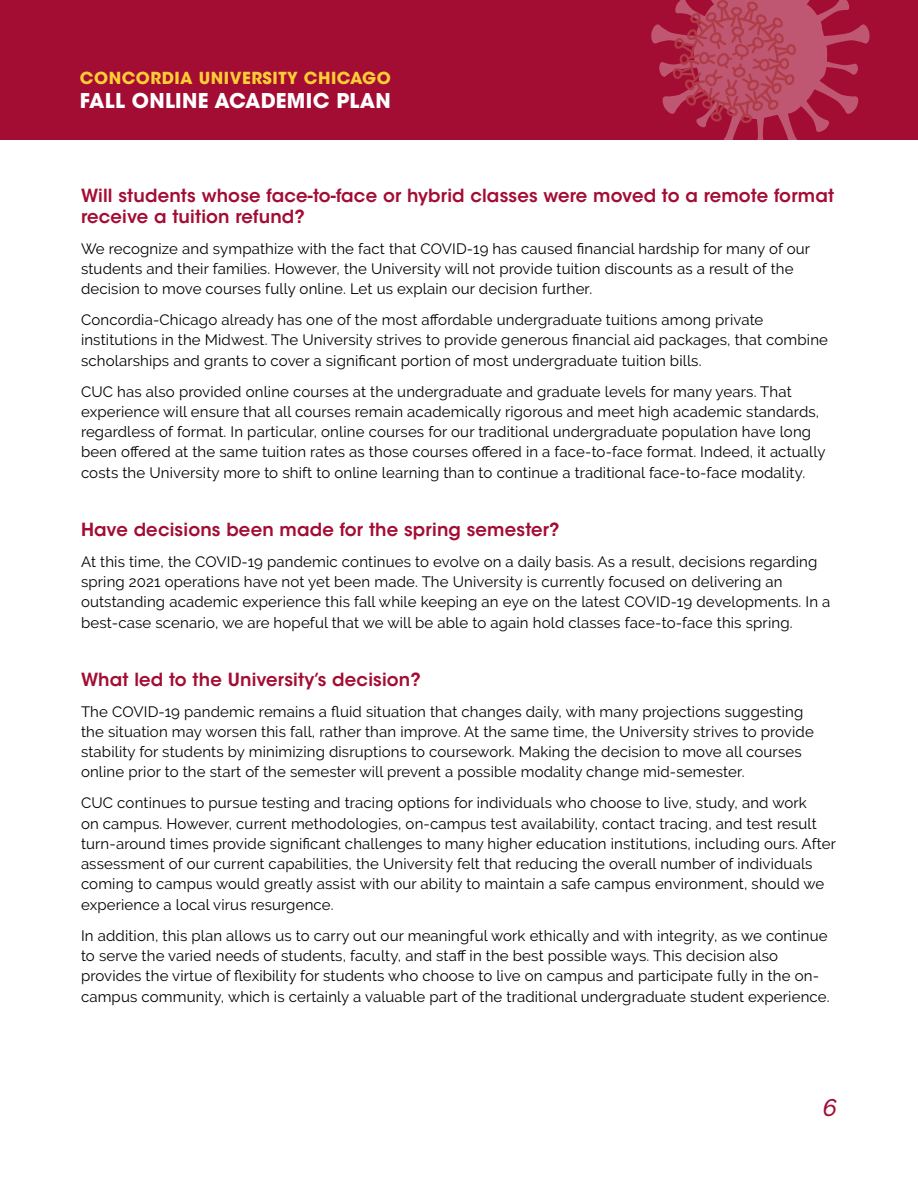
<style>
.page{position:relative;width:918px;height:1188px;background:#fff}
.page>*{position:absolute;margin:0;border:0;box-sizing:border-box;transform-origin:0 0}
.t1{font:italic 500 24px "Raleway";color:#a30c33}
.t2{font:700 20.25px "ITC Avant Garde Std";letter-spacing:.015em;color:#fff}
.t3{font:600 18px/20.2px "ITC Avant Garde Std";letter-spacing:.01em;color:#a30c33}
.t4{font:700 16.5px "ITC Avant Garde Std";letter-spacing:.03em;color:#ffce35}
.t5{font:15px/20.2px "Raleway";letter-spacing:.01em;color:#000}
</style>
<div class="page">
<div style="left:0;top:0;width:918px;height:140px;background:#a30c33"></div>
<svg style="left:651px;top:0;width:219px;height:140px"></svg>
<p class="t4" style="left:80px;top:67px;width:312px">CONCORDIA UNIVERSITY CHICAGO</p>
<h2 class="t2" style="left:80px;top:88px;width:312px">FALL ONLINE ACADEMIC PLAN</h2>
<p class="t3" style="left:81px;top:186px;width:755px">Will students whose face-to-face or hybrid classes were moved to a remote format receive a tuition refund?</p>
<p class="t5" style="left:81px;top:238px;width:731px">We recognize and sympathize with the fact that COVID-19 has caused financial hardship for many of our students and their families. However, the University will not provide tuition discounts as a result of the decision to move courses fully online. Let us explain our decision further.</p>
<p class="t5" style="left:81px;top:310px;width:749px">Concordia-Chicago already has one of the most affordable undergraduate tuitions among private institutions in the Midwest. The University strives to provide generous financial aid packages, that combine scholarships and grants to cover a significant portion of most undergraduate tuition bills.</p>
<p class="t5" style="left:81px;top:381px;width:746px">CUC has also provided online courses at the undergraduate and graduate levels for many years. That experience will ensure that all courses remain academically rigorous and meet high academic standards, regardless of format. In particular, online courses for our traditional undergraduate population have long been offered at the same tuition rates as those courses offered in a face-to-face format. Indeed, it actually costs the University more to shift to online learning than to continue a traditional face-to-face modality.</p>
<p class="t3" style="left:81px;top:519px;width:480px">Have decisions been made for the spring semester?</p>
<p class="t5" style="left:81px;top:551px;width:751px">At this time, the COVID-19 pandemic continues to evolve on a daily basis. As a result, decisions regarding spring 2021 operations have not yet been made. The University is currently focused on delivering an outstanding academic experience this fall while keeping an eye on the latest COVID-19 developments. In a best-case scenario, we are hopeful that we will be able to again hold classes face-to-face this spring.</p>
<p class="t3" style="left:81px;top:669px;width:341px">What led to the University’s decision?</p>
<p class="t5" style="left:81px;top:701px;width:734px">The COVID-19 pandemic remains a fluid situation that changes daily, with many projections suggesting the situation may worsen this fall, rather than improve. At the same time, the University strives to provide stability for students by minimizing disruptions to coursework. Making the decision to move all courses online prior to the start of the semester will prevent a possible modality change mid-semester.</p>
<p class="t5" style="left:81px;top:793px;width:757px">CUC continues to pursue testing and tracing options for individuals who choose to live, study, and work<br>on campus. However, current methodologies, on-campus test availability, contact tracing, and test result turn-around times provide significant challenges to many higher education institutions, including ours. After assessment of our current capabilities, the University felt that reducing the overall number of individuals coming to campus would greatly assist with our ability to maintain a safe campus environment, should we experience a local virus resurgence.</p>
<p class="t5" style="left:81px;top:925px;width:750px">In addition, this plan allows us to carry out our meaningful work ethically and with integrity, as we continue to serve the varied needs of students, faculty, and staff in the best possible ways. This decision also provides the virtue of flexibility for students who choose to live on campus and participate fully in the on&shy;campus community, which is certainly a valuable part of the traditional undergraduate student experience.</p>
<h1 class="t1" style="left:823px;top:1093px;width:16px">6</h1>
</div>
